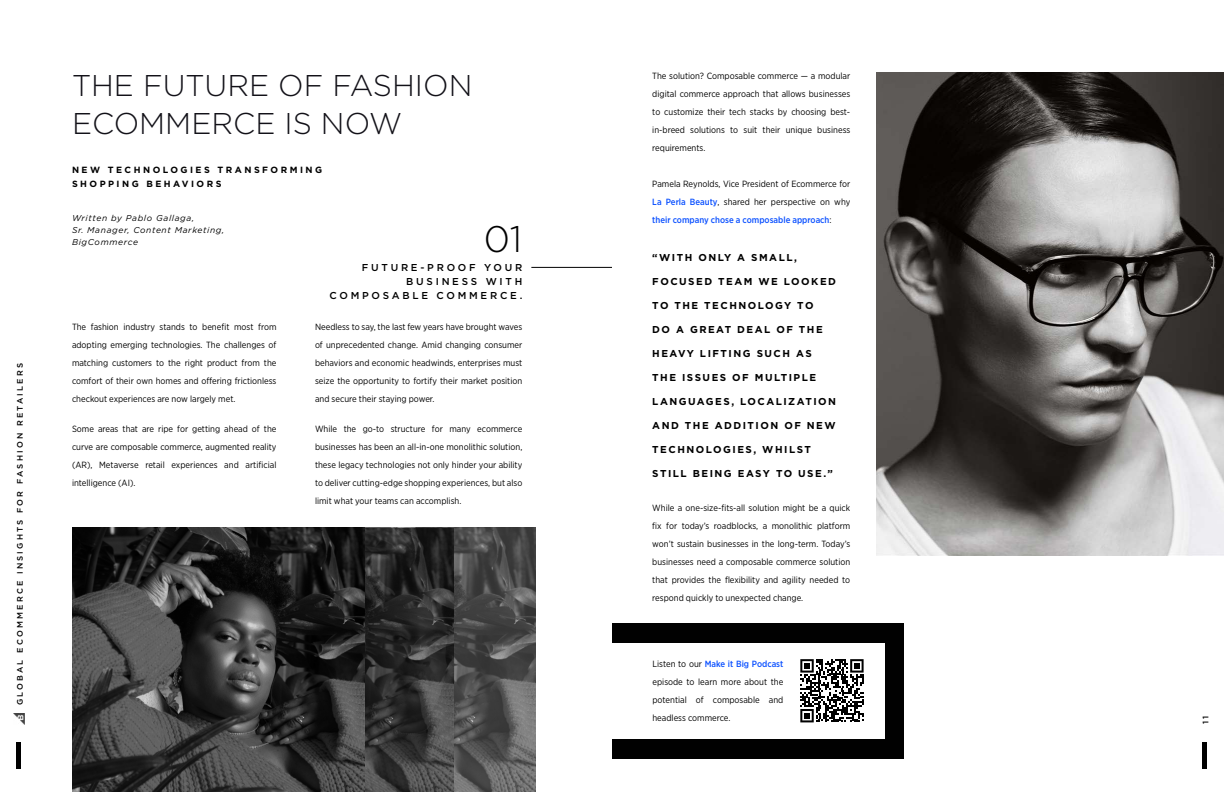
<style>
.page{position:relative;width:1224px;height:792px;background:#fff}
.page>*{position:absolute;margin:0;border:0;box-sizing:border-box;transform-origin:0 0}
.t1{font:300 36.9px "Gotham";color:#000}
.t2{font:300 30px/38px "Gotham";color:#121118}
.t3{font:700 10px "Gotham";letter-spacing:.15em;color:#000}
.t4{font:500 10px/14px "Gotham";letter-spacing:.275em;color:#000;text-align:right}
.t5{font:9px/18px "Gotham Narrow";color:#000;text-align:justify}
.t6{font:700 9px/14px "Gotham";letter-spacing:.275em;color:#000}
.t7{font:italic 8.5px/12px "Gotham";letter-spacing:.075em;color:#000}
.t8{font:500 8px "Gotham";letter-spacing:.275em;color:#000}
.s1{font-weight:500;color:#0d52ff}
</style>
<div class="page">
<img style="left:364px;top:528px;width:171px;height:264px">
<img style="left:364px;top:529px;width:89px;height:263px">
<img style="left:72px;top:528px;width:292px;height:264px">
<hr style="left:531px;top:267px;width:81px;height:1px;background:#000">
<div style="left:16px;top:742px;width:5px;height:27px;background:#000"></div>
<svg style="left:14px;top:714px;width:10px;height:10px"></svg>
<img style="left:877px;top:72px;width:347px;height:484px">
<div style="left:1202px;top:742px;width:5px;height:27px;background:#000"></div>
<div style="left:612px;top:623px;width:292px;height:135px;background:#010101"></div>
<div style="left:612px;top:643px;width:273px;height:95px;background:#fff"></div>
<svg style="left:800px;top:659px;width:64px;height:63px"></svg>
<p class="t8" style="left:15px;top:705px;width:344px;rotate:-90deg">GLOBAL ECOMMERCE INSIGHTS FOR FASHION RETAILERS</p>
<h2 class="t2" style="left:72px;top:66px;width:402px">THE FUTURE OF FASHION<br>ECOMMERCE IS NOW</h2>
<p class="t6" style="left:72px;top:163px;width:252px">NEW TECHNOLOGIES TRANSFORMING<br>SHOPPING BEHAVIORS</p>
<p class="t7" style="left:72px;top:212px;width:154px">Written by Pablo Gallaga,<br>Sr. Manager, Content Marketing,<br>BigCommerce</p>
<p class="t5" style="left:72px;top:318px;width:206px">The fashion industry stands to benefit most from adopting emerging technologies. The challenges of matching customers to the right product from the comfort of their own homes and offering frictionless checkout experiences are now largely met.</p>
<p class="t5" style="left:72px;top:420px;width:206px">Some areas that are ripe for getting ahead of the curve are composable commerce, augmented reality (AR), Metaverse retail experiences and artificial intelligence (AI).</p>
<h1 class="t1" style="left:484px;top:215px;width:40px">01</h1>
<p class="t4" style="left:330px;top:260px;width:194px">FUTURE-PROOF YOUR<br>BUSINESS WITH<br>COMPOSABLE COMMERCE.</p>
<p class="t5" style="left:315px;top:318px;width:209px">Needless to say, the last few years have brought waves of unprecedented change. Amid changing consumer behaviors and economic headwinds, enterprises must seize the opportunity to fortify their market position and secure their staying power.</p>
<p class="t5" style="left:315px;top:420px;width:209px">While the go-to structure for many ecommerce businesses has been an all-in-one monolithic solution, these legacy technologies not only hinder your ability to deliver cutting-edge shopping experiences, but also limit what your teams can accomplish.</p>
<p class="t5" style="left:652px;top:67px;width:200px">The solution? Composable commerce — a modular digital commerce approach that allows businesses to customize their tech stacks by choosing best&shy;in-breed solutions to suit their unique business requirements.</p>
<p class="t5" style="left:652px;top:175px;width:200px">Pamela Reynolds, Vice President of Ecommerce for <span class="s1">La Perla Beauty</span>, shared her perspective on why <span class="s1">their company chose a composable approach</span>:</p>
<p class="t3" style="left:652px;top:251px;width:146px">“WITH ONLY A SMALL,</p>
<p class="t3" style="left:652px;top:275px;width:185px">FOCUSED TEAM WE LOOKED</p>
<p class="t3" style="left:652px;top:299px;width:163px">TO THE TECHNOLOGY TO</p>
<p class="t3" style="left:652px;top:323px;width:172px">DO A GREAT DEAL OF THE</p>
<p class="t3" style="left:652px;top:347px;width:161px">HEAVY LIFTING SUCH AS</p>
<p class="t3" style="left:652px;top:371px;width:165px">THE ISSUES OF MULTIPLE</p>
<p class="t3" style="left:652px;top:395px;width:185px">LANGUAGES, LOCALIZATION</p>
<p class="t3" style="left:652px;top:419px;width:185px">AND THE ADDITION OF NEW</p>
<p class="t3" style="left:652px;top:443px;width:160px">TECHNOLOGIES, WHILST</p>
<p class="t3" style="left:652px;top:467px;width:182px">STILL BEING EASY TO USE.”</p>
<p class="t5" style="left:652px;top:499px;width:200px">While a one-size-fits-all solution might be a quick fix for today’s roadblocks, a monolithic platform won’t sustain businesses in the long-term. Today’s businesses need a composable commerce solution that provides the flexibility and agility needed to respond quickly to unexpected change.</p>
<p class="t5" style="left:652px;top:654px;width:132px">Listen to our <span class="s1">Make it Big Podcast </span>episode to learn more about the potential of composable and headless commerce.</p>
<p class="t8" style="left:1200px;top:724px;width:10px;rotate:-90deg">1 1</p>
</div>
